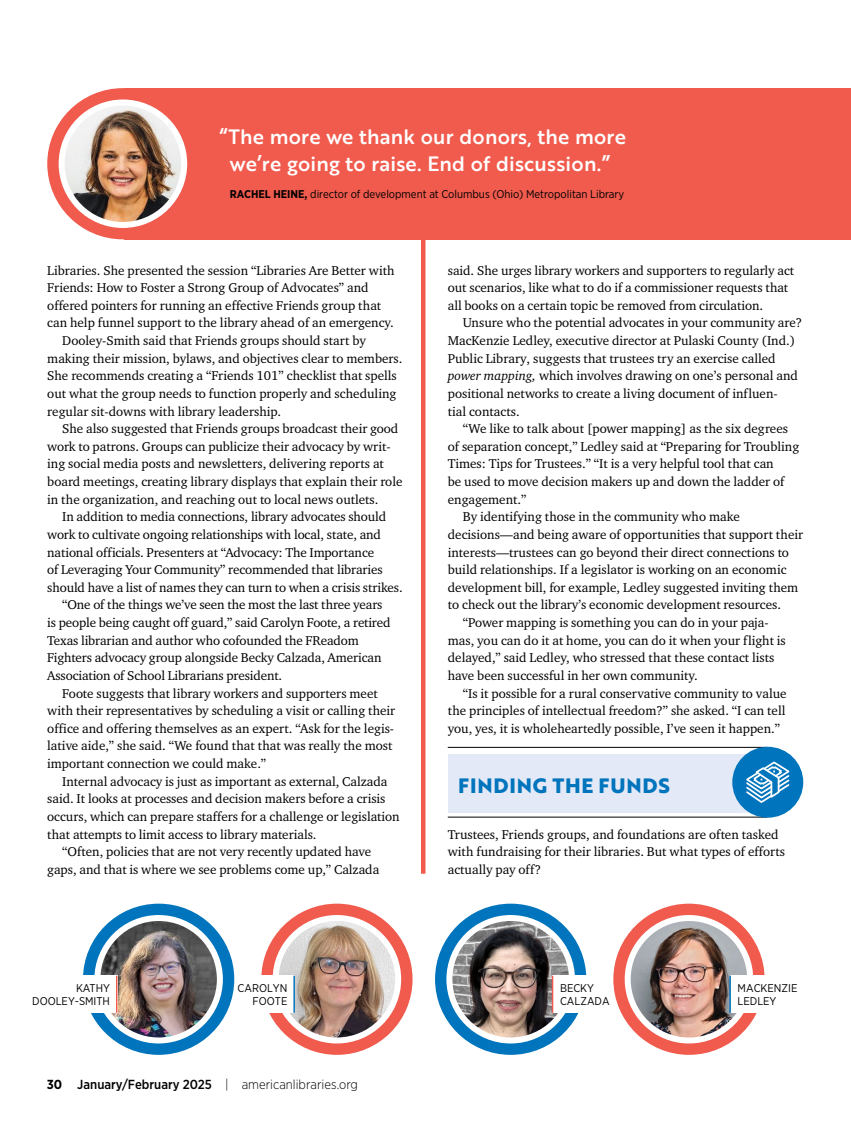
<style>
.page{position:relative;width:851px;height:1134px;background:#fff}
.page>*{position:absolute;margin:0;border:0;box-sizing:border-box;transform-origin:0 0}
.pullquote{font:20.25px/27px "Brother 1816 Medium";letter-spacing:.01em;color:#fff;text-align:center}
.subhead{font:700 20.25px "Brother 1816 Extra";letter-spacing:.04em;color:#0074bc}
.body-no_indent{font:13.2px/17.7px "Charter ITC Std";color:#000}
.t1{font:300 13.2px "Gotham Narrow";color:#000}
.pullquote-name{font:11.25px/12.8px "Gotham Narrow";color:#000}
.s1{font-weight:700}
.s2{font-weight:500}
.s3{font-style:italic}
</style>
<div class="page">
<div style="left:448px;top:754px;width:319px;height:58px;background:#e3e9f6"></div>
<hr style="left:448px;top:747px;width:319px;height:1px;background:#000">
<hr style="left:448px;top:817px;width:319px;height:1px;background:#000">
<hr style="left:421px;top:228px;width:4px;height:646px;background:#f15b4e">
<div style="left:435px;top:904px;width:151px;height:151px;background:#0074bc;border-radius:50%"></div>
<img style="left:449px;top:918px;width:121px;height:122px">
<div style="left:446px;top:915px;width:129px;height:128px;border:6px solid #fff;border-radius:50%"></div>
<svg style="left:613px;top:904px;width:151px;height:151px;background:#f26e62"></svg>
<img style="left:627px;top:918px;width:123px;height:122px;border-radius:61px">
<div style="left:624px;top:915px;width:129px;height:128px;border:6px solid #fff;border-radius:50%"></div>
<div style="left:730px;top:976px;width:81px;height:37px;background:#fff"></div>
<hr style="left:729px;top:976px;width:1px;height:37px;background:#0074bc">
<div style="left:552px;top:976px;width:58px;height:37px;background:#fff"></div>
<hr style="left:551px;top:976px;width:2px;height:37px;background:#f15b4e">
<div style="left:124px;top:88px;width:726px;height:151px;background:#f15b4e"></div>
<svg style="left:47px;top:88px;width:151px;height:151px;fill:#f15b4e"></svg>
<img style="left:62px;top:103px;width:122px;height:122px;border-radius:61px">
<div style="left:59px;top:100px;width:128px;height:128px;border:6px solid #fff;border-radius:50%"></div>
<svg style="left:83px;top:904px;width:151px;height:151px;background:#1d84c3"></svg>
<img style="left:97px;top:918px;width:123px;height:122px;border-radius:61px">
<div style="left:94px;top:915px;width:129px;height:128px;border:6px solid #fff;border-radius:50%"></div>
<div style="left:25px;top:976px;width:92px;height:37px;background:#fff"></div>
<hr style="left:116px;top:976px;width:1px;height:37px;background:#f15b4e">
<div style="left:261px;top:904px;width:151px;height:151px;background:#f15b4e;border-radius:50%"></div>
<img style="left:275px;top:918px;width:122px;height:122px">
<div style="left:272px;top:915px;width:129px;height:128px;border:6px solid #fff;border-radius:50%"></div>
<div style="left:237px;top:976px;width:58px;height:37px;background:#fff"></div>
<hr style="left:293px;top:976px;width:2px;height:37px;background:#0074bc">
<div style="left:732px;top:747px;width:71px;height:71px;background:#0074bc;border-radius:50%"></div>
<svg style="left:746px;top:761px;width:44px;height:42px"></svg>
<p class="pullquote" style="left:219px;top:122px;width:408px">“The more we thank our donors, the more we’re going to raise. End of discussion.”</p>
<p class="pullquote-name" style="left:230px;top:187px;width:396px"><span class="s1">RACHEL HEINE,</span> director of development at Columbus (Ohio) Metropolitan Library</p>
<p class="body-no_indent" style="left:47px;top:261px;width:349px">Libraries. She presented the session “Libraries Are Better with Friends: How to Foster a Strong Group of Advocates” and offered pointers for running an effective Friends group that can help funnel support to the library ahead of an emergency.</p>
<p class="body-no_indent" style="left:47px;top:331px;width:357px;text-indent:15px">Dooley-Smith said that Friends groups should start by making their mission, bylaws, and objectives clear to members.<br>She recommends creating a “Friends 101” checklist that spells out what the group needs to function properly and scheduling regular sit-downs with library leadership.</p>
<p class="body-no_indent" style="left:47px;top:420px;width:357px;text-indent:15px">She also suggested that Friends groups broadcast their good work to patrons. Groups can publicize their advocacy by writ&shy;ing social media posts and newsletters, delivering reports at board meetings, creating library displays that explain their role in the organization, and reaching out to local news outlets.</p>
<p class="body-no_indent" style="left:47px;top:508px;width:357px;text-indent:15px">In addition to media connections, library advocates should work to cultivate ongoing relationships with local, state, and national officials. Presenters at “Advocacy: The Importance<br>of Leveraging Your Community” recommended that libraries should have a list of names they can turn to when a crisis strikes.</p>
<p class="body-no_indent" style="left:47px;top:596px;width:345px;text-indent:15px">“One of the things we’ve seen the most the last three years is people being caught off guard,” said Carolyn Foote, a retired Texas librarian and author who cofounded the FReadom Fighters advocacy group alongside Becky Calzada, American Association of School Librarians president.</p>
<p class="body-no_indent" style="left:47px;top:684px;width:349px;text-indent:15px">Foote suggests that library workers and supporters meet with their representatives by scheduling a visit or calling their office and offering themselves as an expert. “Ask for the legis&shy;lative aide,” she said. “We found that that was really the most important connection we could make.”</p>
<p class="body-no_indent" style="left:47px;top:772px;width:354px;text-indent:15px">Internal advocacy is just as important as external, Calzada said. It looks at processes and decision makers before a crisis occurs, which can prepare staffers for a challenge or legislation that attempts to limit access to library materials.</p>
<p class="body-no_indent" style="left:47px;top:843px;width:333px;text-align:center">“Often, policies that are not very recently updated have gaps, and that is where we see problems come up,” Calzada</p>
<p class="pullquote-name" style="left:32px;top:982px;width:79px;text-align:right">KATHY<br>DOOLEY-SMITH</p>
<p class="pullquote-name" style="left:237px;top:982px;width:51px;text-align:right">CAROLYN<br>FOOTE</p>
<p class="t1" style="left:47px;top:1076px;width:313px"><span class="s1">30</span> <span class="s2">January/February 2025</span> | americanlibraries.org</p>
<p class="body-no_indent" style="left:448px;top:261px;width:348px">said. She urges library workers and supporters to regularly act out scenarios, like what to do if a commissioner requests that all books on a certain topic be removed from circulation.</p>
<p class="body-no_indent" style="left:448px;top:314px;width:356px;text-indent:15px">Unsure who the potential advocates in your community are?<br>MacKenzie Ledley, executive director at Pulaski County (Ind.)<br>Public Library, suggests that trustees try an exercise called <span class="s3">power mapping,</span> which involves drawing on one’s personal and positional networks to create a living document of influen-<br>tial contacts.</p>
<p class="body-no_indent" style="left:448px;top:420px;width:353px;text-indent:15px">“We like to talk about [power mapping] as the six degrees of separation concept,” Ledley said at “Preparing for Troubling Times: Tips for Trustees.” “It is a very helpful tool that can<br>be used to move decision makers up and down the ladder of engagement.”</p>
<p class="body-no_indent" style="left:448px;top:508px;width:357px;text-indent:15px">By identifying those in the community who make decisions—and being aware of opportunities that support their interests—trustees can go beyond their direct connections to build relationships. If a legislator is working on an economic development bill, for example, Ledley suggested inviting them to check out the library’s economic development resources.</p>
<p class="body-no_indent" style="left:448px;top:613px;width:339px;text-indent:15px">“Power mapping is something you can do in your paja&shy;mas, you can do it at home, you can do it when your flight is delayed,” said Ledley, who stressed that these contact lists have been successful in her own community.</p>
<p class="body-no_indent" style="left:448px;top:684px;width:340px;text-align:justify;text-indent:15px">“Is it possible for a rural conservative community to value the principles of intellectual freedom?” she asked. “I can tell you, yes, it is wholeheartedly possible, I’ve seen it happen.”</p>
<p class="subhead" style="left:458px;top:770px;width:213px">FINDING THE FUNDS</p>
<p class="body-no_indent" style="left:448px;top:825px;width:339px">Trustees, Friends groups, and foundations are often tasked with fundraising for their libraries. But what types of efforts actually pay off?</p>
<p class="pullquote-name" style="left:560px;top:982px;width:51px">BECKY<br>CALZADA</p>
<p class="pullquote-name" style="left:737px;top:982px;width:61px">MACKENZIE<br>LEDLEY</p>
</div>
